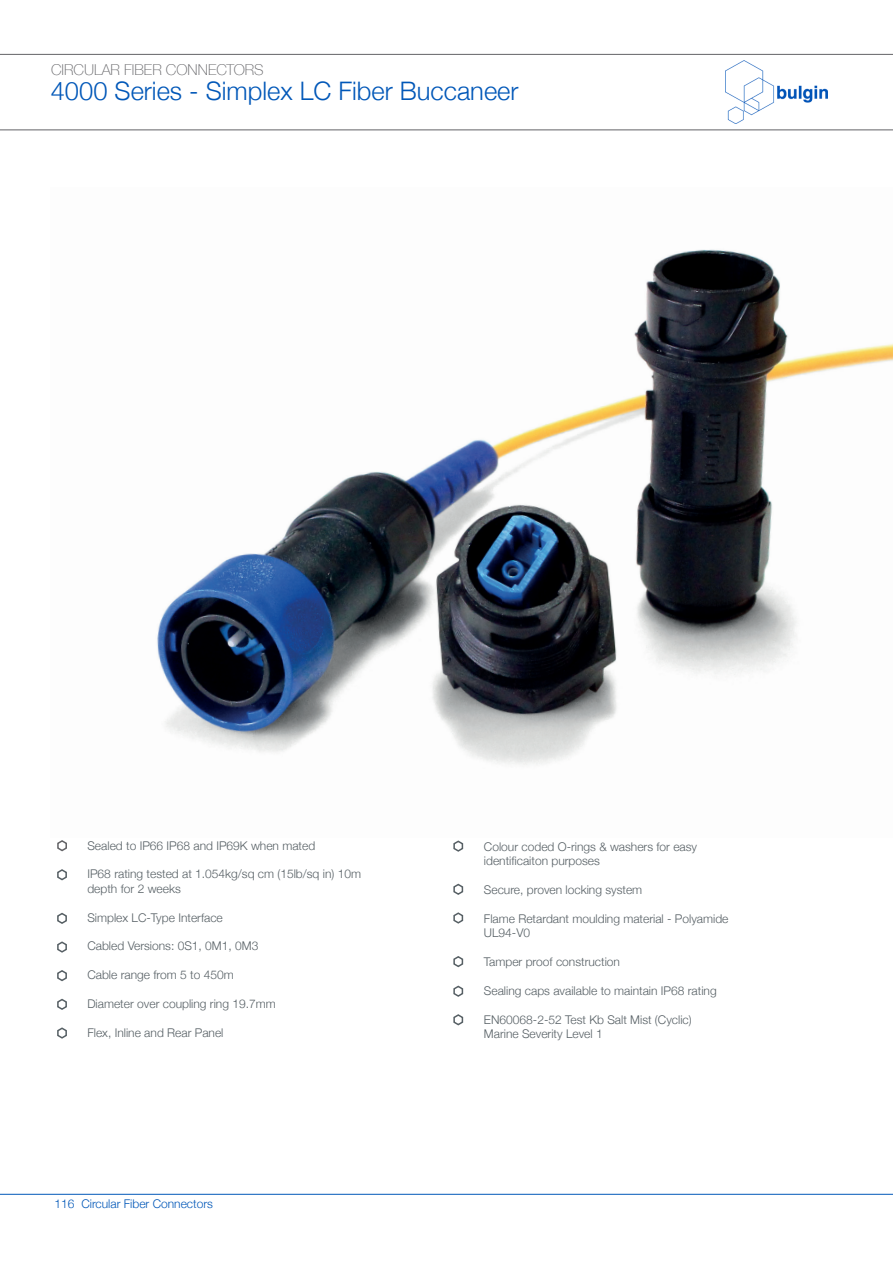
<style>
.page{position:relative;width:893px;height:1263px;background:#fff}
.page>*{position:absolute;margin:0;border:0;box-sizing:border-box;transform-origin:0 0}
.t1{font:300 25.5px "Helvetica Neue";color:#0057b8}
.t2{font:100 15px "Helvetica Neue";color:#636366}
.t3{font:300 12px/14.4px "Helvetica Neue";color:#565f64}
.t4{font:300 12px "Helvetica Neue";color:#0057b8}
</style>
<div class="page">
<hr style="left:0;top:1194px;width:893px;height:1px;background:#0057b8">
<img style="left:726px;top:61px;width:101px;height:63px">
<hr style="left:0;top:54px;width:893px;height:1px;background:#636366">
<hr style="left:0;top:129px;width:893px;height:1px;background:#636366">
<img style="left:157px;top:249px;width:736px;height:516px">
<svg style="left:57px;top:840px;width:10px;height:12px"></svg>
<svg style="left:57px;top:869px;width:10px;height:12px"></svg>
<svg style="left:57px;top:912px;width:10px;height:12px"></svg>
<svg style="left:57px;top:941px;width:10px;height:12px"></svg>
<svg style="left:57px;top:970px;width:10px;height:12px"></svg>
<svg style="left:57px;top:998px;width:10px;height:12px"></svg>
<svg style="left:57px;top:1027px;width:10px;height:12px"></svg>
<svg style="left:453px;top:840px;width:11px;height:12px"></svg>
<svg style="left:453px;top:883px;width:11px;height:12px"></svg>
<svg style="left:453px;top:912px;width:11px;height:12px"></svg>
<svg style="left:453px;top:956px;width:11px;height:12px"></svg>
<svg style="left:453px;top:985px;width:11px;height:12px"></svg>
<svg style="left:453px;top:1014px;width:11px;height:12px"></svg>
<p class="t2" style="left:51px;top:59px;width:214px">CIRCULAR FIBER CONNECTORS</p>
<h1 class="t1" style="left:51px;top:70px;width:469px">4000 Series - Simplex LC Fiber Buccaneer</h1>
<p class="t3" style="left:87px;top:837px;width:229px">Sealed to IP66 IP68 and IP69K when mated</p>
<p class="t3" style="left:87px;top:866px;width:275px">IP68 rating tested at 1.054kg/sq cm (15lb/sq in) 10m depth for 2 weeks</p>
<p class="t3" style="left:87px;top:909px;width:137px">Simplex LC-Type Interface</p>
<p class="t3" style="left:87px;top:938px;width:172px">Cabled Versions: 0S1, 0M1, 0M3</p>
<p class="t3" style="left:87px;top:967px;width:148px">Cable range from 5 to 450m</p>
<p class="t3" style="left:87px;top:996px;width:190px">Diameter over coupling ring 19.7mm</p>
<p class="t3" style="left:87px;top:1024px;width:138px">Flex, Inline and Rear Panel</p>
<p class="t4" style="left:55px;top:1194px;width:160px">116 Circular Fiber Connectors</p>
<p class="t3" style="left:484px;top:838px;width:215px">Colour coded O-rings &amp; washers for easy identificaiton purposes</p>
<p class="t3" style="left:484px;top:881px;width:160px">Secure, proven locking system</p>
<p class="t3" style="left:484px;top:910px;width:246px">Flame Retardant moulding material - Polyamide<br>UL94-V0</p>
<p class="t3" style="left:484px;top:953px;width:138px">Tamper proof construction</p>
<p class="t3" style="left:484px;top:982px;width:234px">Sealing caps available to maintain IP68 rating</p>
<p class="t3" style="left:484px;top:1011px;width:209px">EN60068-2-52 Test Kb Salt Mist (Cyclic)<br>Marine Severity Level 1</p>
</div>
